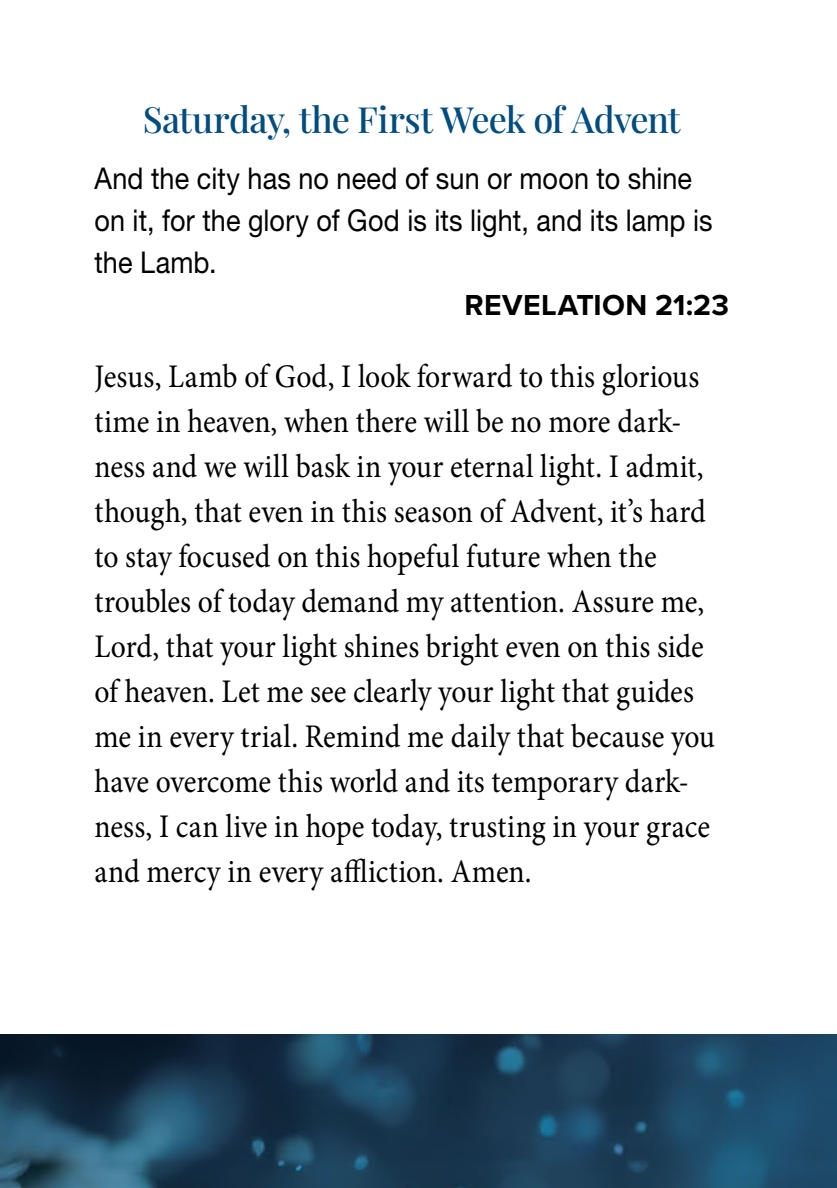
<style>
.page{position:relative;width:837px;height:1188px;background:#fff}
.page>*{position:absolute;margin:0;border:0;box-sizing:border-box;transform-origin:0 0}
.t1{font:500 36px "Playfair Display";letter-spacing:-.02em;color:#004c7f}
.t2{font:33px/45px "Minion Pro";color:#000;scale:.9 1}
.t3{font:30px/42px "Helvetica Neue LT Std";letter-spacing:.005em;color:#000;scale:.9 1}
.t4{font:700 30px "Proxima Nova";letter-spacing:.01em;color:#000}
</style>
<div class="page">
<img style="left:0;top:1035px;width:837px;height:153px">
<p class="t1" style="left:143px;top:92px;width:539px">Saturday, the First Week of Advent</p>
<p class="t3" style="left:94px;top:157px;width:688px">And the city has no need of sun or moon to shine on it, for the glory of God is its light, and its lamp is the Lamb.</p>
<p class="t4" style="left:465px;top:283px;width:266px">REVELATION 21:23</p>
<p class="t2" style="left:94px;top:354px;width:691px">Jesus, Lamb of God, I look forward to this glorious time in heaven, when there will be no more dark&shy;ness and we will bask in your eternal light. I admit, though, that even in this season of Advent, it’s hard to stay focused on this hopeful future when the troubles of today demand my attention. Assure me, Lord, that your light shines bright even on this side of heaven. Let me see clearly your light that guides me in every trial. Remind me daily that because you have overcome this world and its temporary dark&shy;ness, I can live in hope today, trusting in your grace and mercy in every affliction. Amen.</p>
</div>
